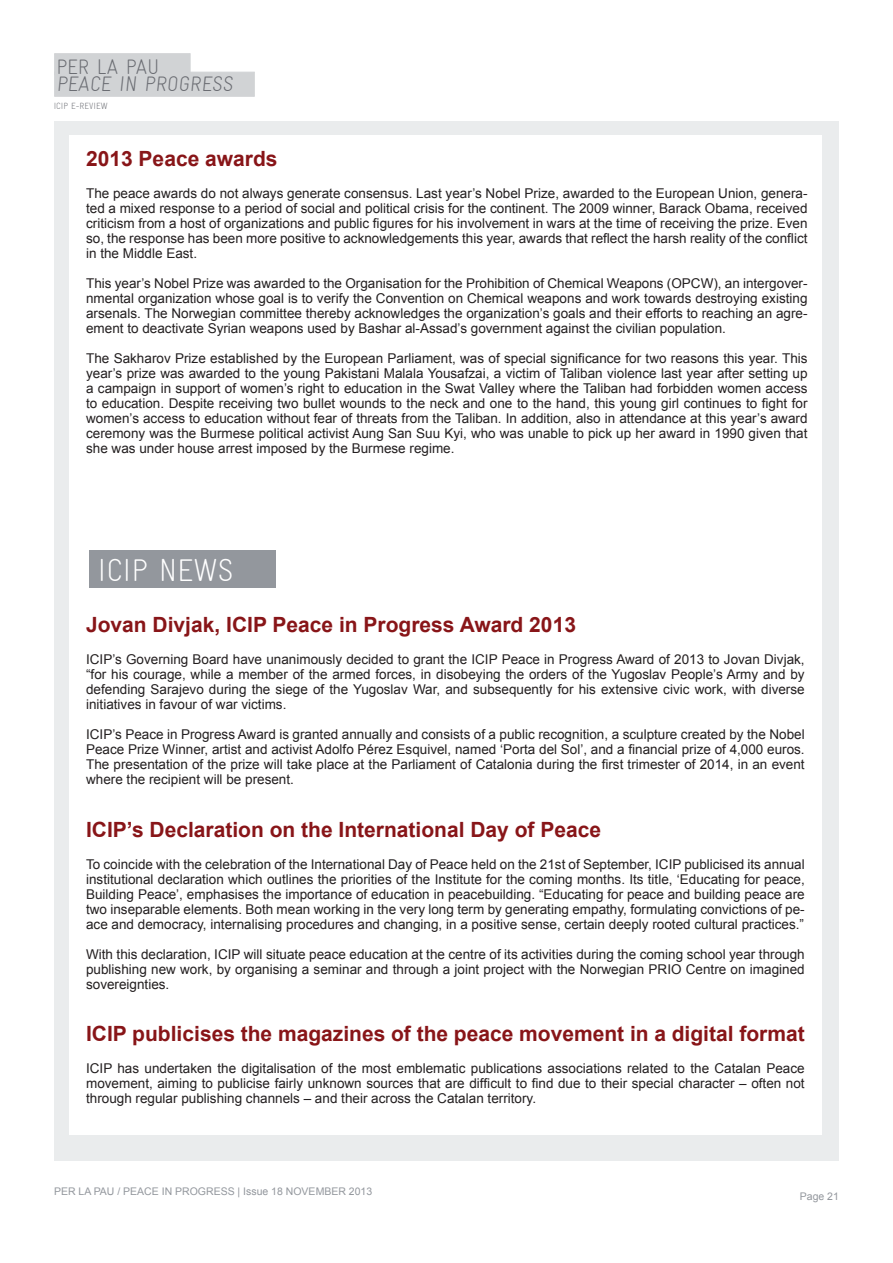
<style>
.page{position:relative;width:893px;height:1263px;background:#fff}
.page>*{position:absolute;margin:0;border:0;box-sizing:border-box;transform-origin:0 0}
.t1{font:300 31.5px "Gravur Condensed";color:#fff}
.t2{font:700 21px "Arial";color:#881518}
.t3{font:300 21px/17.5px "Gravur Condensed";color:#6a6c72}
.t4{font:13.5px/15px "Arial";color:#231f20;text-align:justify}
.t5{font:10.5px "Arial";color:#93979d}
.t6{font:300 9px "Gravur Condensed";color:#6a6c72}
</style>
<div class="page">
<div style="left:54px;top:53px;width:136px;height:22px;background:#d1d3d5"></div>
<div style="left:54px;top:72px;width:201px;height:25px;background:#d1d3d5"></div>
<div style="left:54px;top:122px;width:785px;height:1039px;background:#eaeced"></div>
<div style="left:69px;top:135px;width:752px;height:999px;background:#fff"></div>
<div style="left:89px;top:550px;width:187px;height:38px;background:#93979d"></div>
<h2 class="t3" style="left:56px;top:58px;width:180px">PER LA PAU<br>PEACE IN PROGRESS</h2>
<p class="t6" style="left:54px;top:101px;width:55px">ICIP E-REVIEW</p>
<h2 class="t2" style="left:86px;top:144px;width:193px">2013 Peace awards</h2>
<p class="t4" style="left:86px;top:186px;width:723px">The peace awards do not always generate consensus. Last year’s Nobel Prize, awarded to the European Union, genera&shy;ted a mixed response to a period of social and political crisis for the continent. The 2009 winner, Barack Obama, received criticism from a host of organizations and public figures for his involvement in wars at the time of receiving the prize. Even so, the response has been more positive to acknowledgements this year, awards that reflect the harsh reality of the conflict in the Middle East.</p>
<p class="t4" style="left:86px;top:276px;width:723px">This year’s Nobel Prize was awarded to the Organisation for the Prohibition of Chemical Weapons (OPCW), an intergover&shy;nmental organization whose goal is to verify the Convention on Chemical weapons and work towards destroying existing arsenals. The Norwegian committee thereby acknowledges the organization’s goals and their efforts to reaching an agre&shy;ement to deactivate Syrian weapons used by Bashar al-Assad’s government against the civilian population.</p>
<p class="t4" style="left:86px;top:351px;width:723px">The Sakharov Prize established by the European Parliament, was of special significance for two reasons this year. This year’s prize was awarded to the young Pakistani Malala Yousafzai, a victim of Taliban violence last year after setting up a campaign in support of women’s right to education in the Swat Valley where the Taliban had forbidden women access to education. Despite receiving two bullet wounds to the neck and one to the hand, this young girl continues to fight for women’s access to education without fear of threats from the Taliban. In addition, also in attendance at this year’s award ceremony was the Burmese political activist Aung San Suu Kyi, who was unable to pick up her award in 1990 given that she was under house arrest imposed by the Burmese regime.</p>
<h1 class="t1" style="left:98px;top:552px;width:137px">ICIP NEWS</h1>
<h2 class="t2" style="left:86px;top:611px;width:491px">Jovan Divjak, ICIP Peace in Progress Award 2013</h2>
<p class="t4" style="left:86px;top:652px;width:720px">ICIP’s Governing Board have unanimously decided to grant the ICIP Peace in Progress Award of 2013 to Jovan Divjak, “for his courage, while a member of the armed forces, in disobeying the orders of the Yugoslav People’s Army and by defending Sarajevo during the siege of the Yugoslav War, and subsequently for his extensive civic work, with diverse initiatives in favour of war victims.</p>
<p class="t4" style="left:86px;top:727px;width:720px">ICIP’s Peace in Progress Award is granted annually and consists of a public recognition, a sculpture created by the Nobel Peace Prize Winner, artist and activist Adolfo Pérez Esquivel, named ‘Porta del Sol’, and a financial prize of 4,000 euros.<br>The presentation of the prize will take place at the Parliament of Catalonia during the first trimester of 2014, in an event where the recipient will be present.</p>
<h2 class="t2" style="left:86px;top:815px;width:517px">ICIP’s Declaration on the International Day of Peace</h2>
<p class="t4" style="left:86px;top:856px;width:720px">To coincide with the celebration of the International Day of Peace held on the 21st of September, ICIP publicised its annual institutional declaration which outlines the priorities of the Institute for the coming months. Its title, ‘Educating for peace, Building Peace’, emphasises the importance of education in peacebuilding. “Educating for peace and building peace are two inseparable elements. Both mean working in the very long term by generating empathy, formulating convictions of pe&shy;ace and democracy, internalising procedures and changing, in a positive sense, certain deeply rooted cultural practices.”</p>
<p class="t4" style="left:86px;top:946px;width:720px">With this declaration, ICIP will situate peace education at the centre of its activities during the coming school year through publishing new work, by organising a seminar and through a joint project with the Norwegian PRIO Centre on imagined sovereignties.</p>
<h2 class="t2" style="left:86px;top:1020px;width:720px">ICIP publicises the magazines of the peace movement in a digital format</h2>
<p class="t4" style="left:86px;top:1061px;width:720px">ICIP has undertaken the digitalisation of the most emblematic publications associations related to the Catalan Peace movement, aiming to publicise fairly unknown sources that are difficult to find due to their special character – often not through regular publishing channels – and their across the Catalan territory.</p>
<p class="t5" style="left:54px;top:1184px;width:320px">PER LA PAU / PEACE IN PROGRESS | Issue 18 NOVEMBER 2013</p>
<p class="t5" style="left:800px;top:1189px;width:41px">Page 21</p>
</div>
